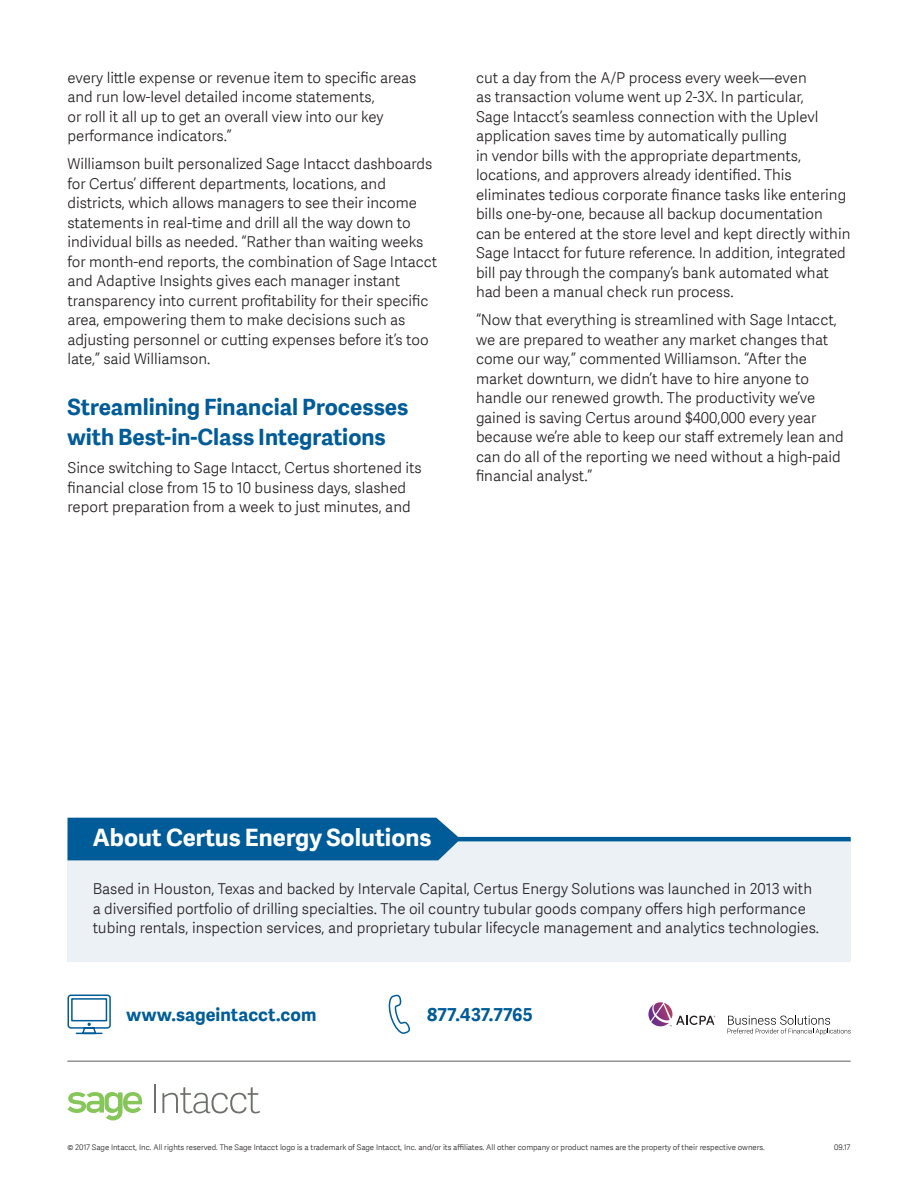
<style>
.page{position:relative;width:918px;height:1188px;background:#fff}
.page>*{position:absolute;margin:0;border:0;box-sizing:border-box;transform-origin:0 0}
.Boiler_plate_head{font:700 24px "Adelle Sans SAGE";color:#fff}
.Head_1{font:700 22.5px/30px "Adelle Sans SAGE";color:#005c98}
.Footer_Contact_Info{font:700 18px "Adelle Sans SAGE";letter-spacing:.005em;color:#005c98}
.body_Copy_New{font:15px/19.5px "Adelle Sans SAGE Lt";color:#231f20}
.Copyright_info{font:7.8px "Adelle Sans SAGE Lt";color:#231f20}
</style>
<div class="page">
<div style="left:68px;top:839px;width:783px;height:123px;background:#ecf1f6"></div>
<hr style="left:280px;top:837px;width:571px;height:4px;background:#005c98">
<div style="left:68px;top:818px;width:393px;height:42px;background:#005c98"></div>
<hr style="left:68px;top:1061px;width:782px;height:1px;background:#8e8a8a">
<svg style="left:67px;top:994px;width:44px;height:41px"></svg>
<svg style="left:388px;top:994px;width:22px;height:40px"></svg>
<svg style="left:67px;top:1092px;width:75px;height:29px"></svg>
<svg style="left:155px;top:1085px;width:1px;height:28px"></svg>
<svg style="left:162px;top:1087px;width:98px;height:26px"></svg>
<svg style="left:648px;top:1002px;width:67px;height:24px"></svg>
<svg style="left:727px;top:1015px;width:124px;height:20px"></svg>
<p class="body_Copy_New" style="left:68px;top:67px;width:350px">every little expense or revenue item to specific areas and run low-level detailed income statements,<br>or roll it all up to get an overall view into our key performance indicators.”</p>
<p class="body_Copy_New" style="left:68px;top:153px;width:371px">Williamson built personalized Sage Intacct dashboards for Certus’ different departments, locations, and districts, which allows managers to see their income statements in real-time and drill all the way down to individual bills as needed. “Rather than waiting weeks for month-end reports, the combination of Sage Intacct and Adaptive Insights gives each manager instant transparency into current profitability for their specific area, empowering them to make decisions such as adjusting personnel or cutting expenses before it’s too late,” said Williamson.</p>
<p class="Head_1" style="left:68px;top:391px;width:342px">Streamlining Financial Processes with Best-in-Class Integrations</p>
<p class="body_Copy_New" style="left:68px;top:458px;width:356px">Since switching to Sage Intacct, Certus shortened its financial close from 15 to 10 business days, slashed report preparation from a week to just minutes, and</p>
<p class="body_Copy_New" style="left:476px;top:67px;width:376px">cut a day from the A/P process every week—even<br>as transaction volume went up 2-3X. In particular,<br>Sage Intacct’s seamless connection with the Uplevl application saves time by automatically pulling<br>in vendor bills with the appropriate departments, locations, and approvers already identified. This eliminates tedious corporate finance tasks like entering bills one-by-one, because all backup documentation can be entered at the store level and kept directly within Sage Intacct for future reference. In addition, integrated bill pay through the company’s bank automated what had been a manual check run process.</p>
<p class="body_Copy_New" style="left:476px;top:309px;width:369px">“Now that everything is streamlined with Sage Intacct, we are prepared to weather any market changes that come our way,” commented Williamson. “After the market downturn, we didn’t have to hire anyone to handle our renewed growth. The productivity we’ve gained is saving Certus around $400,000 every year because we’re able to keep our staff extremely lean and can do all of the reporting we need without a high-paid financial analyst.”</p>
<p class="Boiler_plate_head" style="left:93px;top:820px;width:340px">About Certus Energy Solutions</p>
<p class="body_Copy_New" style="left:93px;top:879px;width:728px">Based in Houston, Texas and backed by Intervale Capital, Certus Energy Solutions was launched in 2013 with a diversified portfolio of drilling specialties. The oil country tubular goods company offers high performance tubing rentals, inspection services, and proprietary tubular lifecycle management and analytics technologies.</p>
<p class="Footer_Contact_Info" style="left:127px;top:1002px;width:191px">www.sageintacct.com</p>
<p class="Footer_Contact_Info" style="left:427px;top:1002px;width:107px">877.437.7765</p>
<p class="Copyright_info" style="left:67px;top:1141px;width:699px">© 2017 Sage Intacct, Inc. All rights reserved. The Sage Intacct logo is a trademark of Sage Intacct, Inc. and/or its affiliates. All other company or product names are the property of their respective owners.</p>
<p class="Copyright_info" style="left:834px;top:1141px;width:18px">09.17</p>
</div>
